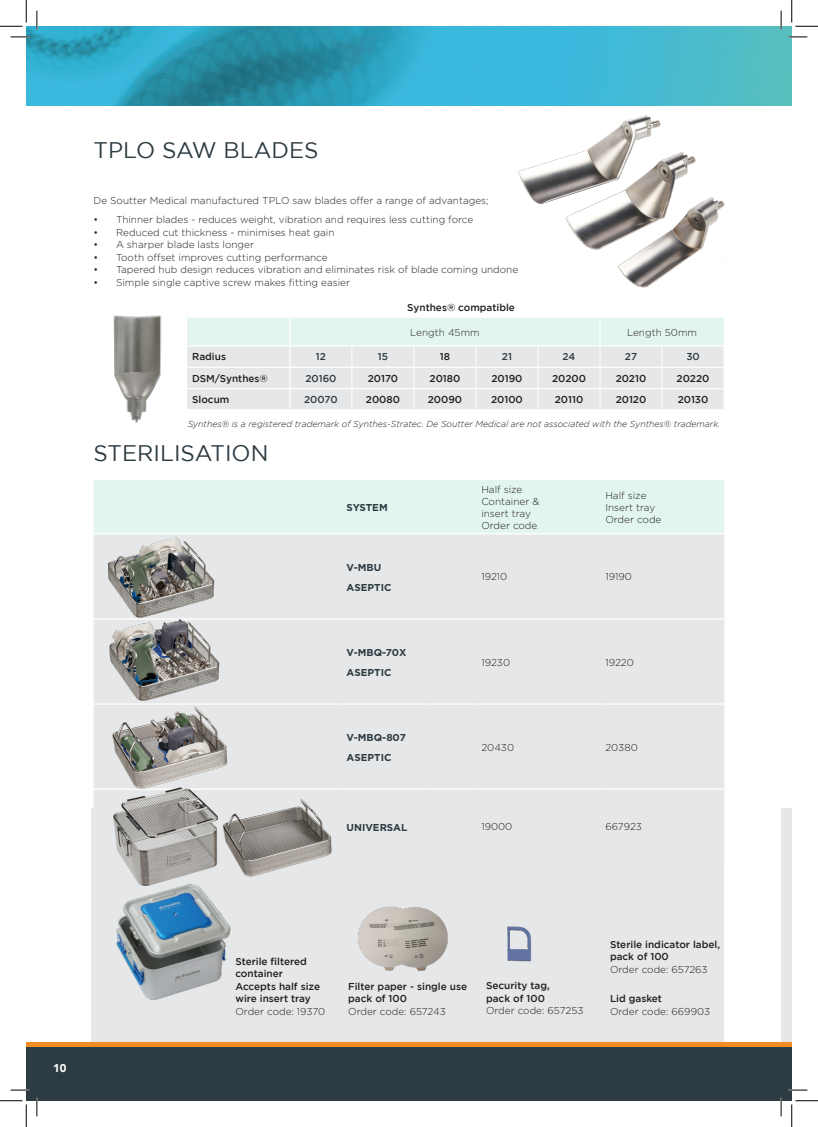
<style>
.page{position:relative;width:818px;height:1127px;background:#fff}
.page>*{position:absolute;margin:0;border:0;box-sizing:border-box;transform-origin:0 0}
.t1{font:22.5px "Gotham";color:#2d3b42}
.t2{font:900 11.25px "Avenir";color:#fff}
.t3{font:300 10px/12px "Gotham";color:#231f20}
.t4{font:500 10px/12.5px "Gotham";color:#231f20}
.t5{font:700 10px "Gotham";color:#2d3b42}
.t6{font:500 10px "Gotham";color:#2d3b42}
.t7{font:italic 300 8.75px "Gotham";color:#231f20}
</style>
<div class="page">
<div style="left:781px;top:807px;width:11px;height:293px;background:#e6e7e9"></div>
<div style="left:91px;top:807px;width:633px;height:293px;background:#e6e7e9"></div>
<img style="left:26px;top:26px;width:766px;height:80px">
<div style="left:26px;top:1044px;width:766px;height:56px;background:#2d3b42"></div>
<hr style="left:26px;top:1042px;width:766px;height:4px;background:#f28d24">
<div style="left:94px;top:480px;width:630px;height:53px;background:#e3f5ef"></div>
<div style="left:94px;top:534px;width:630px;height:273px;background:#e6e7e9"></div>
<hr style="left:94px;top:618px;width:248px;height:1px;background:#fff">
<hr style="left:342px;top:618px;width:85px;height:1px;background:#fff">
<hr style="left:427px;top:618px;width:49px;height:1px;background:#fff">
<hr style="left:476px;top:618px;width:124px;height:1px;background:#fff">
<hr style="left:600px;top:618px;width:124px;height:1px;background:#fff">
<hr style="left:94px;top:703px;width:248px;height:1px;background:#fff">
<hr style="left:342px;top:703px;width:85px;height:1px;background:#fff">
<hr style="left:427px;top:703px;width:49px;height:1px;background:#fff">
<hr style="left:476px;top:703px;width:124px;height:1px;background:#fff">
<hr style="left:600px;top:703px;width:124px;height:1px;background:#fff">
<hr style="left:94px;top:788px;width:248px;height:1px;background:#fff">
<hr style="left:342px;top:788px;width:85px;height:1px;background:#fff">
<hr style="left:427px;top:788px;width:49px;height:1px;background:#fff">
<hr style="left:476px;top:788px;width:124px;height:1px;background:#fff">
<hr style="left:600px;top:788px;width:124px;height:1px;background:#fff">
<svg style="left:187px;top:317px;width:537px;height:92px"></svg>
<img style="left:113px;top:808px;width:104px;height:68px">
<img style="left:108px;top:529px;width:106px;height:54px">
<img style="left:98px;top:583px;width:139px;height:71px">
<img style="left:507px;top:926px;width:25px;height:36px">
<img style="left:116px;top:876px;width:115px;height:124px">
<img style="left:358px;top:906px;width:90px;height:65px">
<img style="left:91px;top:654px;width:219px;height:154px">
<img style="left:113px;top:315px;width:49px;height:108px">
<img style="left:504px;top:26px;width:251px;height:371px">
<img style="left:217px;top:789px;width:116px;height:106px">
<svg style="left:11px;top:36px;width:18px;height:2px"></svg>
<svg style="left:788px;top:36px;width:19px;height:2px"></svg>
<svg style="left:11px;top:1089px;width:18px;height:1px"></svg>
<svg style="left:788px;top:1089px;width:19px;height:1px"></svg>
<svg style="left:36px;top:11px;width:2px;height:18px"></svg>
<svg style="left:36px;top:1097px;width:2px;height:18px"></svg>
<svg style="left:780px;top:11px;width:2px;height:18px"></svg>
<svg style="left:780px;top:1097px;width:2px;height:18px"></svg>
<svg style="left:0;top:0;width:27px;height:27px"></svg>
<svg style="left:0;top:1100px;width:27px;height:26px"></svg>
<svg style="left:791px;top:0;width:27px;height:27px"></svg>
<svg style="left:791px;top:1100px;width:27px;height:26px"></svg>
<p class="t1" style="left:94px;top:138px;width:227px">TPLO SAW BLADES</p>
<p class="t3" style="left:94px;top:195px;width:396px">De Soutter Medical manufactured TPLO saw blades offer a range of advantages;</p>
<p class="t3" style="left:94px;top:213px;width:381px">• Thinner blades - reduces weight, vibration and requires less cutting force</p>
<p class="t3" style="left:94px;top:226px;width:242px">• Reduced cut thickness - minimises heat gain</p>
<p class="t3" style="left:94px;top:238px;width:162px">• A sharper blade lasts longer</p>
<p class="t3" style="left:94px;top:251px;width:235px">• Tooth offset improves cutting performance</p>
<p class="t3" style="left:94px;top:263px;width:426px">• Tapered hub design reduces vibration and eliminates risk of blade coming undone</p>
<p class="t3" style="left:94px;top:276px;width:258px">• Simple single captive screw makes fitting easier</p>
<p class="t4" style="left:407px;top:301px;width:109px">Synthes® compatible</p>
<p class="t3" style="left:410px;top:326px;width:71px">Length 45mm</p>
<p class="t3" style="left:627px;top:326px;width:71px">Length 50mm</p>
<p class="t4" style="left:192px;top:350px;width:35px">Radius</p>
<p class="t6" style="left:316px;top:351px;width:12px">12</p>
<p class="t6" style="left:378px;top:351px;width:12px">15</p>
<p class="t4" style="left:440px;top:350px;width:12px">18</p>
<p class="t6" style="left:502px;top:351px;width:12px">21</p>
<p class="t6" style="left:563px;top:351px;width:14px">24</p>
<p class="t6" style="left:625px;top:351px;width:14px">27</p>
<p class="t6" style="left:686px;top:351px;width:15px">30</p>
<p class="t4" style="left:192px;top:371px;width:77px">DSM/Synthes®</p>
<p class="t6" style="left:305px;top:372px;width:33px">20160</p>
<p class="t4" style="left:368px;top:371px;width:32px">20170</p>
<p class="t4" style="left:429px;top:371px;width:32px">20180</p>
<p class="t4" style="left:491px;top:371px;width:33px">20190</p>
<p class="t4" style="left:552px;top:371px;width:35px">20200</p>
<p class="t4" style="left:616px;top:371px;width:32px">20210</p>
<p class="t4" style="left:677px;top:371px;width:34px">20220</p>
<p class="t4" style="left:192px;top:393px;width:39px">Slocum</p>
<p class="t6" style="left:304px;top:393px;width:35px">20070</p>
<p class="t4" style="left:366px;top:393px;width:36px">20080</p>
<p class="t4" style="left:428px;top:393px;width:36px">20090</p>
<p class="t4" style="left:491px;top:393px;width:33px">20100</p>
<p class="t4" style="left:555px;top:393px;width:30px">20110</p>
<p class="t4" style="left:616px;top:393px;width:32px">20120</p>
<p class="t4" style="left:678px;top:393px;width:32px">20130</p>
<p class="t7" style="left:188px;top:419px;width:534px">Synthes® is a registered trademark of Synthes-Stratec. De Soutter Medical are not associated with the Synthes® trademark.</p>
<p class="t1" style="left:94px;top:441px;width:176px">STERILISATION</p>
<p class="t5" style="left:347px;top:502px;width:43px">SYSTEM</p>
<p class="t5" style="left:347px;top:561px;width:36px">V-MBU</p>
<p class="t5" style="left:347px;top:581px;width:46px">ASEPTIC</p>
<p class="t5" style="left:347px;top:646px;width:61px">V-MBQ-70X</p>
<p class="t5" style="left:347px;top:666px;width:46px">ASEPTIC</p>
<p class="t5" style="left:347px;top:731px;width:61px">V-MBQ-807</p>
<p class="t5" style="left:347px;top:751px;width:46px">ASEPTIC</p>
<p class="t3" style="left:481px;top:483px;width:43px">Half size</p>
<p class="t3" style="left:481px;top:495px;width:59px">Container &amp;</p>
<p class="t3" style="left:481px;top:507px;width:58px">insert tray<br>Order code</p>
<p class="t3" style="left:605px;top:489px;width:43px">Half size</p>
<p class="t3" style="left:605px;top:501px;width:58px">Insert tray<br>Order code</p>
<p class="t3" style="left:481px;top:570px;width:28px">19210</p>
<p class="t3" style="left:605px;top:570px;width:28px">19190</p>
<p class="t3" style="left:481px;top:655px;width:30px">19230</p>
<p class="t3" style="left:605px;top:655px;width:30px">19220</p>
<p class="t3" style="left:481px;top:740px;width:34px">20430</p>
<p class="t3" style="left:605px;top:740px;width:34px">20380</p>
<p class="t5" style="left:347px;top:821px;width:62px">UNIVERSAL</p>
<p class="t3" style="left:481px;top:820px;width:33px">19000</p>
<p class="t3" style="left:605px;top:820px;width:38px">667923</p>
<p class="t2" style="left:53px;top:1058px;width:15px">10</p>
<p class="t4" style="left:235px;top:954px;width:73px">Sterile filtered container</p>
<p class="t4" style="left:235px;top:979px;width:86px">Accepts half size wire insert tray</p>
<p class="t3" style="left:235px;top:1004px;width:91px">Order code: 19370</p>
<p class="t4" style="left:348px;top:979px;width:120px">Filter paper - single use</p>
<p class="t4" style="left:348px;top:992px;width:60px">pack of 100</p>
<p class="t3" style="left:348px;top:1004px;width:99px">Order code: 657243</p>
<p class="t4" style="left:486px;top:978px;width:65px">Security tag,</p>
<p class="t4" style="left:486px;top:991px;width:60px">pack of 100</p>
<p class="t3" style="left:486px;top:1004px;width:99px">Order code: 657253</p>
<p class="t4" style="left:610px;top:937px;width:112px">Sterile indicator label,</p>
<p class="t4" style="left:610px;top:950px;width:60px">pack of 100</p>
<p class="t3" style="left:610px;top:962px;width:99px">Order code: 657263</p>
<p class="t4" style="left:610px;top:991px;width:54px">Lid gasket</p>
<p class="t3" style="left:610px;top:1004px;width:102px">Order code: 669903</p>
</div>
